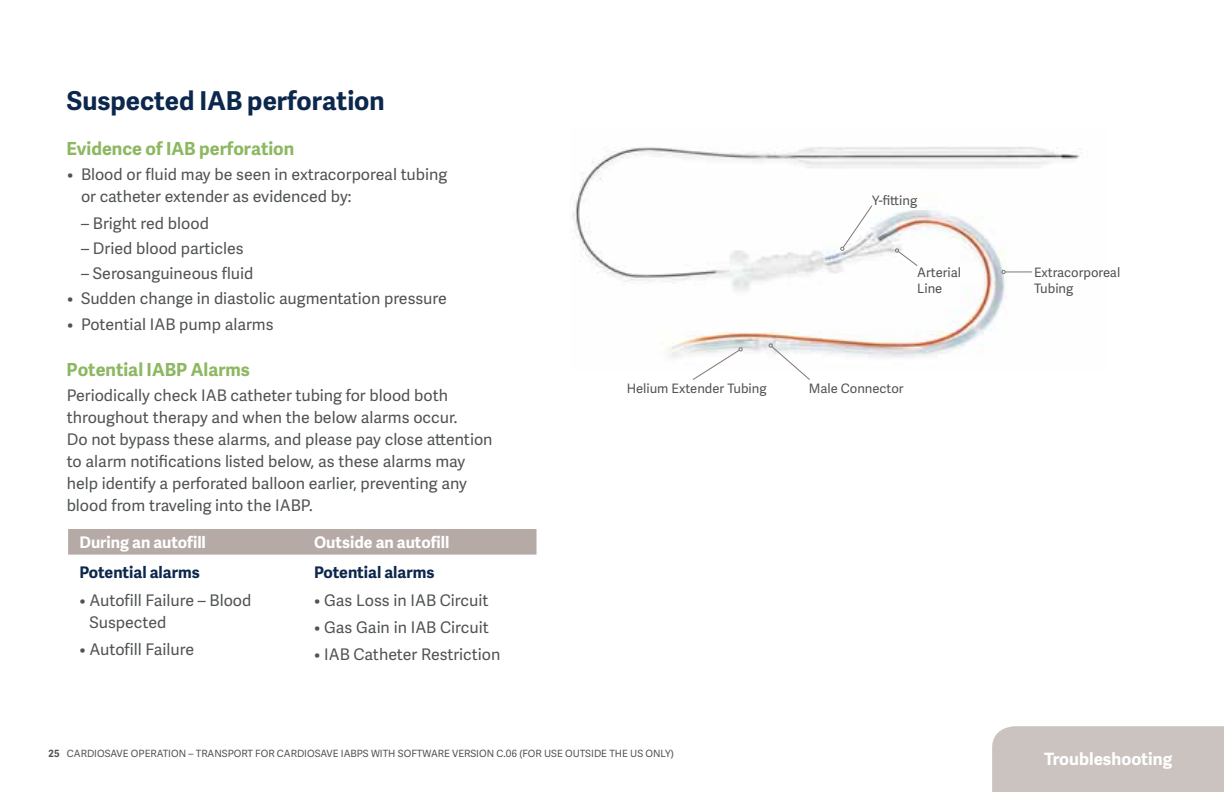
<style>
.page{position:relative;width:1224px;height:792px;background:#fff}
.page>*{position:absolute;margin:0;border:0;box-sizing:border-box;transform-origin:0 0}
.t1{font:700 26px "Adelle Sans";color:#0c274c}
.t2{font:700 18px "Adelle Sans";color:#8cb861}
.t3{font:700 17px "Adelle Sans";color:#fff}
.t4{font:16px/22px "Adelle Sans";color:#505353}
.t5{font:700 16px "Adelle Sans";color:#fff}
.t6{font:700 16px "Adelle Sans";color:#0c274c}
.t7{font:13px/16px "Adelle Sans";color:#505353}
.t8{font:10px "Adelle Sans";color:#505353}
.s1{font-weight:700}
</style>
<div class="page">
<img style="left:573px;top:147px;width:507px;height:211px">
<svg style="left:895px;top:249px;width:23px;height:18px"></svg>
<svg style="left:692px;top:347px;width:51px;height:33px"></svg>
<svg style="left:769px;top:344px;width:42px;height:36px"></svg>
<svg style="left:840px;top:205px;width:33px;height:46px"></svg>
<svg style="left:1002px;top:270px;width:30px;height:4px"></svg>
<div style="left:68px;top:529px;width:469px;height:26px;background:#b6aaa7"></div>
<div style="left:992px;top:726px;width:232px;height:66px;background:#cbc3c0"></div>
<h1 class="t1" style="left:67px;top:82px;width:319px">Suspected IAB perforation</h1>
<p class="t2" style="left:66px;top:135px;width:229px">Evidence of IAB perforation</p>
<p class="t4" style="left:81px;top:162px;width:368px;text-indent:-14px">• Blood or fluid may be seen in extracorporeal tubing or catheter extender as evidenced by:</p>
<p class="t4" style="left:81px;top:212px;width:129px">– Bright red blood</p>
<p class="t4" style="left:81px;top:237px;width:164px">– Dried blood particles</p>
<p class="t4" style="left:81px;top:262px;width:174px">– Serosanguineous fluid</p>
<p class="t4" style="left:67px;top:287px;width:381px">• Sudden change in diastolic augmentation pressure</p>
<p class="t4" style="left:67px;top:313px;width:208px">• Potential IAB pump alarms</p>
<p class="t2" style="left:67px;top:356px;width:185px">Potential IABP Alarms</p>
<p class="t4" style="left:67px;top:384px;width:427px">Periodically check IAB catheter tubing for blood both throughout therapy and when the below alarms occur.<br>Do not bypass these alarms, and please pay close attention to alarm notifications listed below, as these alarms may help identify a perforated balloon earlier, preventing any blood from traveling into the IABP.</p>
<p class="t5" style="left:79px;top:530px;width:128px">During an autofill</p>
<p class="t5" style="left:314px;top:530px;width:137px">Outside an autofill</p>
<p class="t6" style="left:79px;top:561px;width:122px">Potential alarms</p>
<p class="t4" style="left:89px;top:589px;width:163px;text-indent:-10px">• Autofill Failure – Blood<br>Suspected</p>
<p class="t4" style="left:79px;top:638px;width:116px">• Autofill Failure</p>
<p class="t6" style="left:314px;top:561px;width:122px">Potential alarms</p>
<p class="t4" style="left:314px;top:589px;width:176px">• Gas Loss in IAB Circuit</p>
<p class="t4" style="left:314px;top:616px;width:176px">• Gas Gain in IAB Circuit</p>
<p class="t4" style="left:314px;top:643px;width:188px">• IAB Catheter Restriction</p>
<p class="t7" style="left:872px;top:192px;width:47px">Y-fitting</p>
<p class="t7" style="left:917px;top:264px;width:45px">Arterial<br>Line</p>
<p class="t7" style="left:1034px;top:264px;width:88px">Extracorporeal<br>Tubing</p>
<p class="t7" style="left:627px;top:380px;width:141px">Helium Extender Tubing</p>
<p class="t7" style="left:809px;top:380px;width:96px">Male Connector</p>
<p class="t8" style="left:48px;top:747px;width:627px"><span class="s1">25</span> CARDIOSAVE OPERATION – TRANSPORT FOR CARDIOSAVE IABPS WITH SOFTWARE VERSION C.06 (FOR USE OUTSIDE THE US ONLY)</p>
<p class="t3" style="left:1044px;top:747px;width:130px">Troubleshooting</p>
</div>
